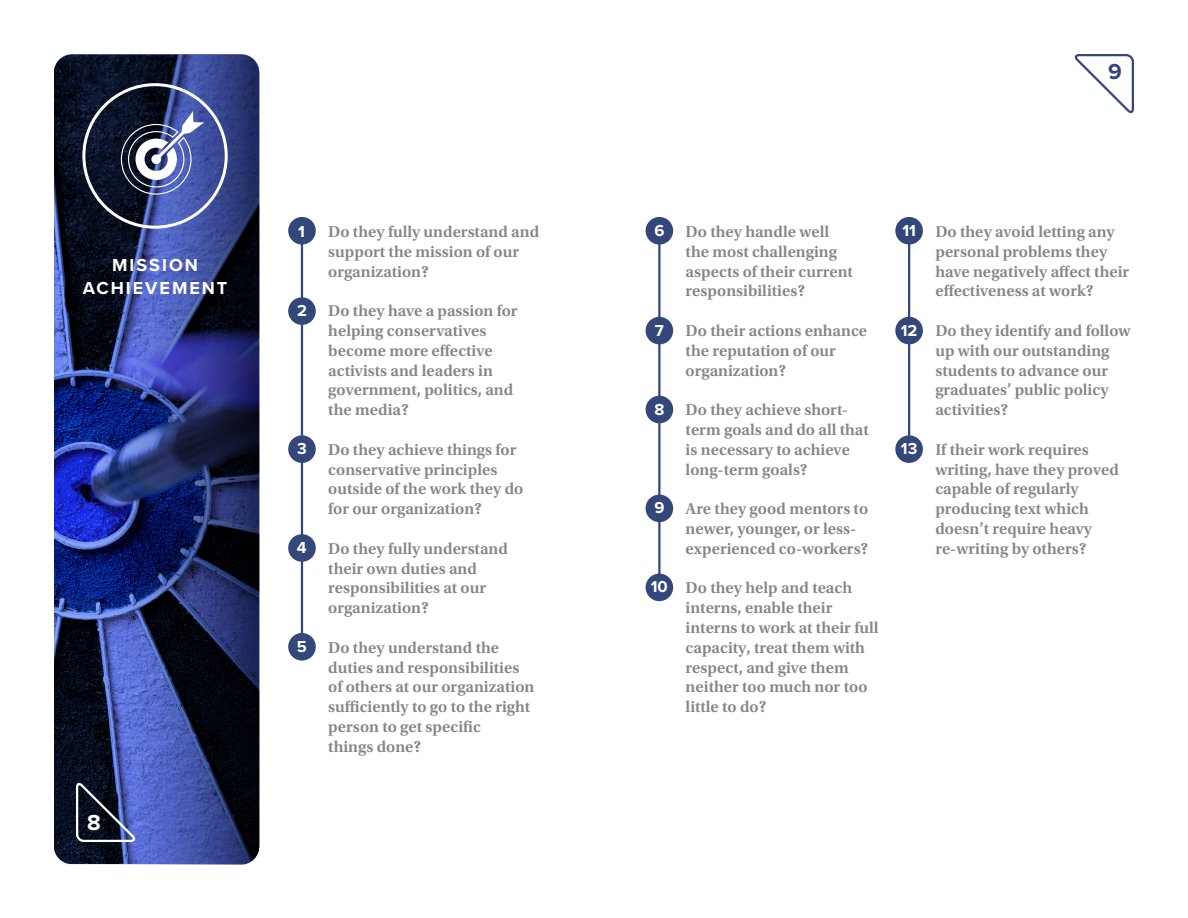
<style>
.page{position:relative;width:1188px;height:918px;background:#fff}
.page>*{position:absolute;margin:0;border:0;box-sizing:border-box;transform-origin:0 0}
.t1{font:700 22.5px "Proxima Nova";color:#33477a}
.t2{font:700 22.5px "Proxima Nova";color:#fff}
.t3{font:700 18px "Proxima Nova";letter-spacing:.11em;color:#fff}
.t4{font:600 16.5px/19.8px "Utopia Std";color:#868686}
.t5{font:700 16.5px "Proxima Nova";color:#fff}
</style>
<div class="page">
<div style="left:646px;top:217px;width:27px;height:28px;background:#33477a;border-radius:50%"></div>
<div style="left:895px;top:217px;width:28px;height:28px;background:#33477a;border-radius:50%"></div>
<div style="left:895px;top:317px;width:28px;height:27px;background:#33477a;border-radius:50%"></div>
<div style="left:895px;top:435px;width:28px;height:28px;background:#33477a;border-radius:50%"></div>
<div style="left:646px;top:317px;width:27px;height:27px;background:#33477a;border-radius:50%"></div>
<div style="left:646px;top:396px;width:27px;height:27px;background:#33477a;border-radius:50%"></div>
<div style="left:646px;top:495px;width:27px;height:27px;background:#33477a;border-radius:50%"></div>
<div style="left:646px;top:574px;width:27px;height:27px;background:#33477a;border-radius:50%"></div>
<hr style="left:658px;top:232px;width:3px;height:355px;background:#33477a">
<hr style="left:908px;top:231px;width:2px;height:218px;background:#33477a">
<svg style="left:1074px;top:54px;width:60px;height:60px"></svg>
<div style="left:288px;top:217px;width:28px;height:28px;background:#33477a;border-radius:50%"></div>
<div style="left:288px;top:297px;width:28px;height:28px;background:#33477a;border-radius:50%"></div>
<div style="left:288px;top:435px;width:28px;height:28px;background:#33477a;border-radius:50%"></div>
<div style="left:288px;top:534px;width:28px;height:28px;background:#33477a;border-radius:50%"></div>
<div style="left:288px;top:633px;width:28px;height:28px;background:#33477a;border-radius:50%"></div>
<svg style="left:54px;top:55px;width:205px;height:810px;background:#232f67"></svg>
<svg style="left:75px;top:780px;width:62px;height:63px;background:#364063"></svg>
<hr style="left:301px;top:232px;width:2px;height:415px;background:#33477a">
<div style="left:82px;top:83px;width:146px;height:146px;border:3px solid #fff;border-radius:50%"></div>
<svg style="left:121px;top:111px;width:83px;height:84px"></svg>
<p class="t3" style="left:112px;top:252px;width:87px">MISSION</p>
<p class="t3" style="left:83px;top:274px;width:146px">ACHIEVEMENT</p>
<p class="t2" style="left:87px;top:806px;width:15px">8</p>
<p class="t5" style="left:298px;top:219px;width:8px">1</p>
<p class="t5" style="left:297px;top:298px;width:11px">2</p>
<p class="t5" style="left:297px;top:436px;width:11px">3</p>
<p class="t5" style="left:297px;top:535px;width:11px">4</p>
<p class="t5" style="left:297px;top:635px;width:12px">5</p>
<p class="t4" style="left:328px;top:222px;width:212px">Do they fully understand and support the mission of our</p>
<p class="t4" style="left:328px;top:262px;width:102px">organization?</p>
<p class="t4" style="left:328px;top:301px;width:191px">Do they have a passion for</p>
<p class="t4" style="left:328px;top:321px;width:160px">helping conservatives</p>
<p class="t4" style="left:328px;top:341px;width:166px">become more effective</p>
<p class="t4" style="left:328px;top:361px;width:166px">activists and leaders in</p>
<p class="t4" style="left:328px;top:380px;width:187px">government, politics, and</p>
<p class="t4" style="left:328px;top:400px;width:82px">the media?</p>
<p class="t4" style="left:328px;top:440px;width:190px">Do they achieve things for</p>
<p class="t4" style="left:328px;top:460px;width:171px">conservative principles</p>
<p class="t4" style="left:328px;top:479px;width:197px">outside of the work they do for our organization?</p>
<p class="t4" style="left:328px;top:539px;width:181px">Do they fully understand their own duties and</p>
<p class="t4" style="left:328px;top:578px;width:159px">responsibilities at our</p>
<p class="t4" style="left:328px;top:598px;width:102px">organization?</p>
<p class="t4" style="left:328px;top:638px;width:208px">Do they understand the duties and responsibilities of others at our organization sufficiently to go to the right person to get specific</p>
<p class="t4" style="left:328px;top:737px;width:95px">things done?</p>
<p class="t1" style="left:1108px;top:55px;width:15px">9</p>
<p class="t5" style="left:654px;top:218px;width:12px">6</p>
<p class="t5" style="left:655px;top:318px;width:10px">7</p>
<p class="t5" style="left:654px;top:397px;width:11px">8</p>
<p class="t5" style="left:654px;top:496px;width:12px">9</p>
<p class="t5" style="left:651px;top:575px;width:19px">10</p>
<p class="t4" style="left:686px;top:222px;width:145px">Do they handle well</p>
<p class="t4" style="left:686px;top:242px;width:153px">the most challenging</p>
<p class="t4" style="left:686px;top:262px;width:169px">aspects of their current</p>
<p class="t4" style="left:686px;top:281px;width:121px">responsibilities?</p>
<p class="t4" style="left:686px;top:321px;width:183px">Do their actions enhance</p>
<p class="t4" style="left:686px;top:341px;width:152px">the reputation of our</p>
<p class="t4" style="left:686px;top:361px;width:102px">organization?</p>
<p class="t4" style="left:686px;top:400px;width:164px">Do they achieve short-</p>
<p class="t4" style="left:686px;top:420px;width:185px">term goals and do all that</p>
<p class="t4" style="left:686px;top:440px;width:166px">is necessary to achieve long-term goals?</p>
<p class="t4" style="left:686px;top:499px;width:184px">Are they good mentors to newer, younger, or less-</p>
<p class="t4" style="left:686px;top:539px;width:184px">experienced co-workers?</p>
<p class="t4" style="left:686px;top:578px;width:168px">Do they help and teach</p>
<p class="t4" style="left:686px;top:598px;width:148px">interns, enable their</p>
<p class="t4" style="left:686px;top:618px;width:194px">interns to work at their full capacity, treat them with respect, and give them</p>
<p class="t4" style="left:686px;top:677px;width:183px">neither too much nor too little to do?</p>
<p class="t5" style="left:902px;top:218px;width:15px">11</p>
<p class="t5" style="left:901px;top:318px;width:18px">12</p>
<p class="t5" style="left:901px;top:436px;width:18px">13</p>
<p class="t4" style="left:935px;top:222px;width:195px">Do they avoid letting any personal problems they have negatively affect their</p>
<p class="t4" style="left:935px;top:281px;width:160px">effectiveness at work?</p>
<p class="t4" style="left:935px;top:321px;width:197px">Do they identify and follow up with our outstanding students to advance our graduates’ public policy activities?</p>
<p class="t4" style="left:935px;top:440px;width:185px">If their work requires writing, have they proved capable of regularly</p>
<p class="t4" style="left:935px;top:499px;width:158px">producing text which doesn’t require heavy re-writing by others?</p>
</div>
